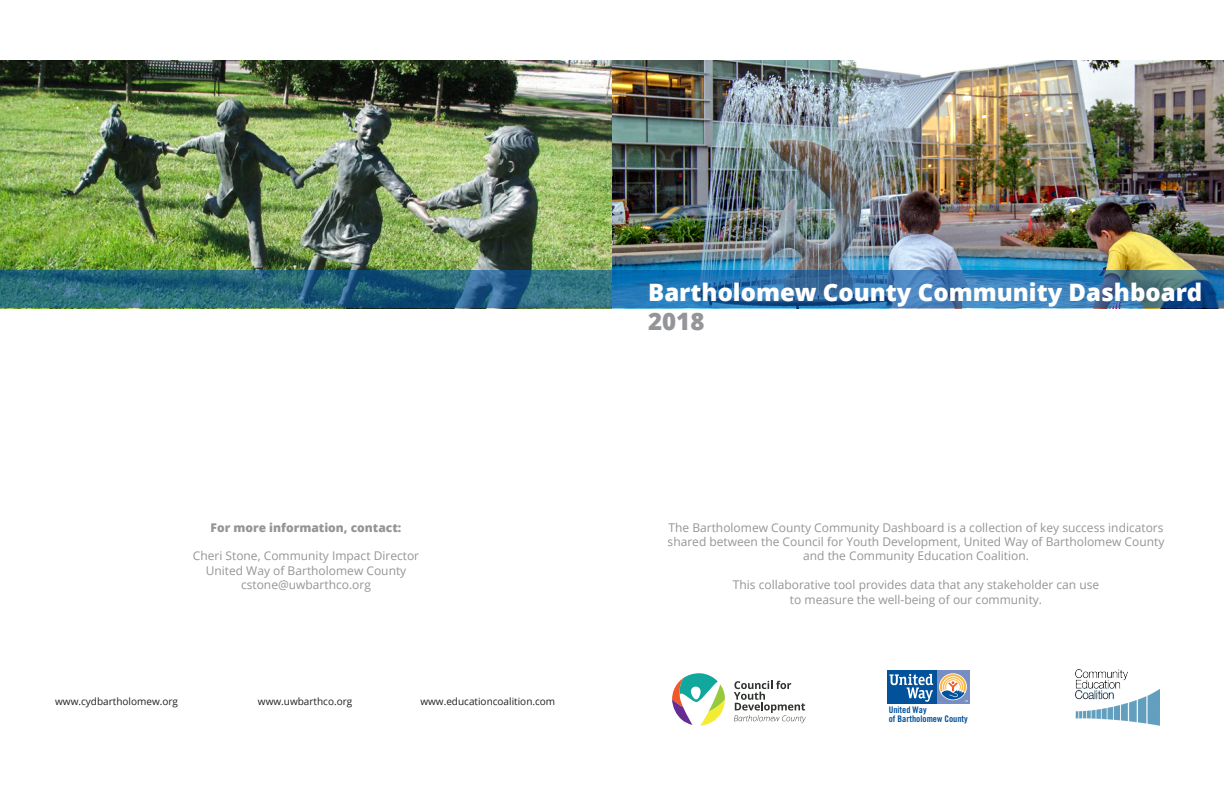
<style>
.page{position:relative;width:1224px;height:792px;background:#fff}
.page>*{position:absolute;margin:0;border:0;box-sizing:border-box;transform-origin:0 0}
.t1{font:800 24px "Open Sans";color:#fff}
.t2{font:800 24px "Open Sans";color:#939598}
.t3{font:12px "Open Sans";color:#939598}
.t4{font:800 12px "Open Sans";color:#939598}
.t5{font:10px "Open Sans";color:#231f20}
.t6{font:9.1px/9.1px "Trade Gothic Bold Cond Twenty";color:#01529b}
</style>
<div class="page">
<img style="left:0;top:61px;width:613px;height:210px">
<div style="left:936px;top:670px;width:34px;height:34px;background:#768ec1"></div>
<svg style="left:939px;top:673px;width:28px;height:27px"></svg>
<div style="left:887px;top:670px;width:49px;height:34px;background:#01529b"></div>
<svg style="left:940px;top:674px;width:28px;height:28px"></svg>
<svg style="left:889px;top:674px;width:44px;height:28px"></svg>
<img style="left:1076px;top:669px;width:84px;height:57px">
<svg style="left:734px;top:681px;width:72px;height:42px"></svg>
<svg style="left:672px;top:673px;width:53px;height:53px"></svg>
<img style="left:613px;top:61px;width:611px;height:210px">
<svg style="left:0;top:271px;width:1224px;height:37px;background:#2b6c93"></svg>
<p class="t4" style="left:211px;top:518px;width:192px">For more information, contact:</p>
<p class="t3" style="left:193px;top:548px;width:228px">Cheri Stone, Community Impact Director</p>
<p class="t3" style="left:206px;top:562px;width:202px">United Way of Bartholomew County</p>
<p class="t3" style="left:241px;top:577px;width:131px">cstone@uwbarthco.org</p>
<p class="t5" style="left:55px;top:695px;width:124px">www.cydbartholomew.org</p>
<p class="t5" style="left:258px;top:695px;width:96px">www.uwbarthco.org</p>
<p class="t5" style="left:420px;top:695px;width:136px">www.educationcoalition.com</p>
<p class="t1" style="left:648px;top:275px;width:556px">Bartholomew County Community Dashboard</p>
<p class="t2" style="left:648px;top:303px;width:58px">2018</p>
<p class="t3" style="left:669px;top:519px;width:497px">The Bartholomew County Community Dashboard is a collection of key success indicators</p>
<p class="t3" style="left:668px;top:533px;width:498px">shared between the Council for Youth Development, United Way of Bartholomew County</p>
<p class="t3" style="left:803px;top:548px;width:227px">and the Community Education Coalition.</p>
<p class="t3" style="left:733px;top:577px;width:368px">This collaborative tool provides data that any stakeholder can use</p>
<p class="t3" style="left:790px;top:591px;width:254px">to measure the well-being of our community.</p>
<p class="t6" style="left:889px;top:705px;width:81px">United Way<br>of Bartholomew County</p>
</div>
